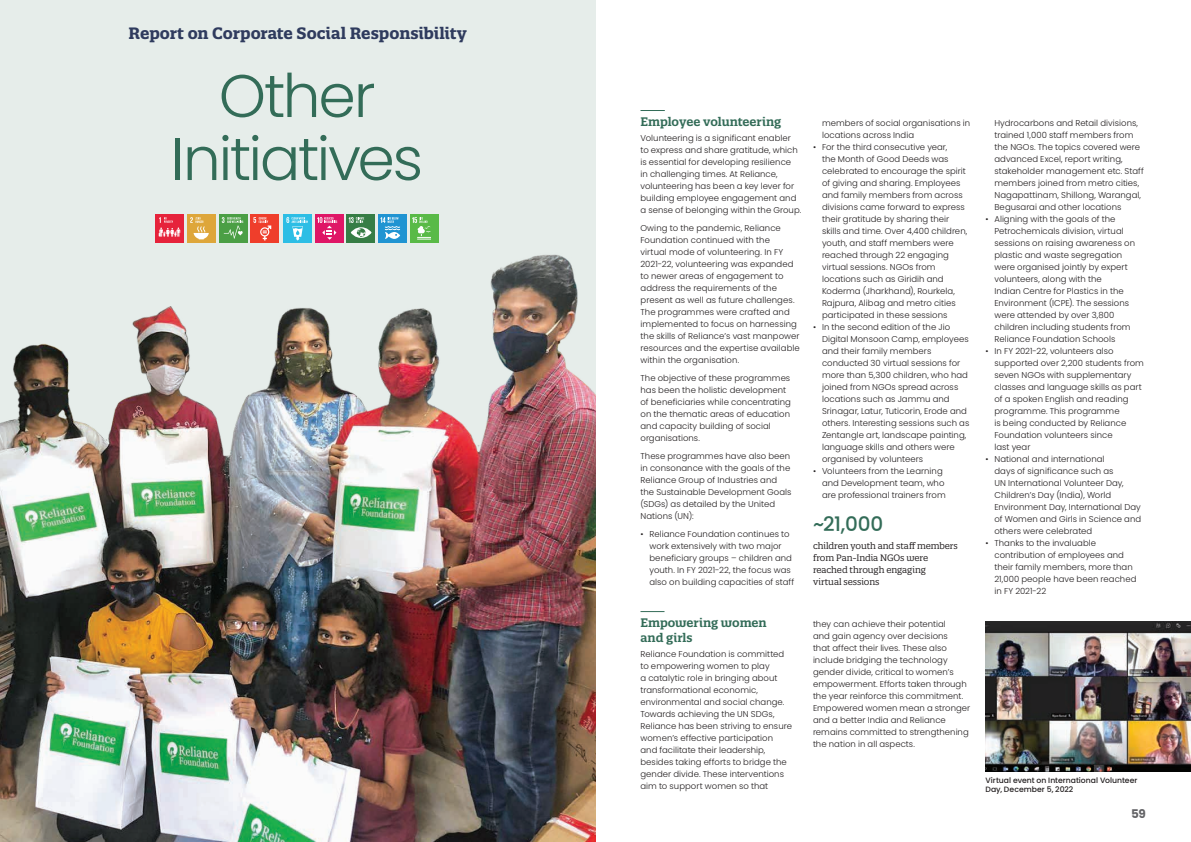
<style>
.page{position:relative;width:1191px;height:842px;background:#fff}
.page>*{position:absolute;margin:0;border:0;box-sizing:border-box;transform-origin:0 0}
.Chapter_Heading_Ligh{font:300 60px "Poppins";letter-spacing:-.04em;color:#336c58}
.callout_3{font:500 20px "Poppins";color:#336c58}
.Chapter_Title{font:700 16px "Quatro Slab";letter-spacing:-.005em;color:#2f3b5e}
.Body_head_1{font:600 12px/15px "Quatro Slab";letter-spacing:-.005em;color:#336c58}
.t1{font:700 12px "Poppins";color:#636366}
.callout_description{font:9px/12px "Quatro Slab";letter-spacing:-.01em;color:#231f20}
.Body_copy{font:300 8.5px/12px "Poppins";letter-spacing:.005em;color:#231f20}
.t2{font:500 7.7px/9px "Poppins";letter-spacing:.005em;color:#231f20}
</style>
<div class="page">
<div style="left:0;top:0;width:595px;height:842px;background:#e6edea"></div>
<img style="left:0;top:225px;width:595px;height:617px">
<div style="left:156px;top:215px;width:28px;height:28px;background:#e6233b"></div>
<svg style="left:159px;top:217px;width:21px;height:20px"></svg>
<div style="left:187px;top:215px;width:29px;height:28px;background:#dea63a"></div>
<svg style="left:190px;top:217px;width:19px;height:22px"></svg>
<div style="left:219px;top:215px;width:28px;height:28px;background:#4b9f45"></div>
<svg style="left:222px;top:217px;width:21px;height:22px"></svg>
<div style="left:283px;top:215px;width:29px;height:28px;background:#2dbee5"></div>
<svg style="left:286px;top:217px;width:22px;height:24px"></svg>
<div style="left:315px;top:215px;width:28px;height:28px;background:#df1666"></div>
<svg style="left:317px;top:217px;width:20px;height:23px"></svg>
<div style="left:347px;top:215px;width:28px;height:28px;background:#367d45"></div>
<svg style="left:349px;top:217px;width:22px;height:21px"></svg>
<div style="left:378px;top:215px;width:29px;height:28px;background:#2094d2"></div>
<svg style="left:380px;top:217px;width:20px;height:22px"></svg>
<div style="left:410px;top:215px;width:28px;height:28px;background:#59ba47"></div>
<svg style="left:412px;top:217px;width:19px;height:23px"></svg>
<div style="left:251px;top:215px;width:28px;height:28px;background:#ef3e2b"></div>
<svg style="left:253px;top:217px;width:18px;height:23px"></svg>
<svg style="left:640px;top:110px;width:25px;height:1px"></svg>
<img style="left:985px;top:621px;width:206px;height:150px">
<svg style="left:640px;top:611px;width:24px;height:1px"></svg>
<p class="Chapter_Title" style="left:128px;top:23px;width:340px">Report on Corporate Social Responsibility</p>
<p class="Chapter_Heading_Ligh" style="left:219px;top:61px;width:158px">Other</p>
<p class="Chapter_Heading_Ligh" style="left:171px;top:124px;width:253px">Initiatives</p>
<p class="Body_head_1" style="left:640px;top:114px;width:142px">Employee volunteering</p>
<p class="Body_copy" style="left:640px;top:132px;width:162px">Volunteering is a significant enabler to express and share gratitude, which is essential for developing resilience<br>in challenging times. At Reliance, volunteering has been a key lever for building employee engagement and a sense of belonging within the Group.</p>
<p class="Body_copy" style="left:640px;top:222px;width:161px">Owing to the pandemic, Reliance Foundation continued with the<br>virtual mode of volunteering. In FY 2021-22, volunteering was expanded to newer areas of engagement to address the requirements of the present as well as future challenges.<br>The programmes were crafted and implemented to focus on harnessing the skills of Reliance’s vast manpower resources and the expertise available within the organisation.</p>
<p class="Body_copy" style="left:640px;top:372px;width:152px">The objective of these programmes has been the holistic development of beneficiaries while concentrating on the thematic areas of education and capacity building of social organisations.</p>
<p class="Body_copy" style="left:640px;top:450px;width:152px">These programmes have also been in consonance with the goals of the<br>Reliance Group of Industries and the Sustainable Development Goals (SDGs) as detailed by the United<br>Nations (UN):</p>
<p class="Body_copy" style="left:649px;top:528px;width:146px;text-indent:-9px">• Reliance Foundation continues to work extensively with two major beneficiary groups – children and youth. In FY 2021-22, the focus was also on building capacities of staff</p>
<p class="Body_head_1" style="left:640px;top:615px;width:128px">Empowering women and girls</p>
<p class="Body_copy" style="left:640px;top:648px;width:153px">Reliance Foundation is committed to empowering women to play<br>a catalytic role in bringing about transformational economic, environmental and social change.<br>Towards achieving the UN SDGs,<br>Reliance has been striving to ensure women’s effective participation and facilitate their leadership, besides taking efforts to bridge the gender divide. These interventions aim to support women so that</p>
<p class="Body_copy" style="left:822px;top:117px;width:150px">members of social organisations in locations across India</p>
<p class="Body_copy" style="left:822px;top:141px;width:147px;text-indent:-9px">• For the third consecutive year,<br>the Month of Good Deeds was celebrated to encourage the spirit of giving and sharing. Employees and family members from across divisions came forward to express their gratitude by sharing their skills and time. Over 4,400 children, youth, and staff members were reached through 22 engaging virtual sessions. NGOs from locations such as Giridih and<br>Koderma (Jharkhand), Rourkela,<br>Rajpura, Alibag and metro cities participated in these sessions</p>
<p class="Body_copy" style="left:822px;top:321px;width:149px;text-indent:-9px">• In the second edition of the Jio<br>Digital Monsoon Camp, employees and their family members conducted 30 virtual sessions for more than 5,300 children, who had joined from NGOs spread across locations such as Jammu and<br>Srinagar, Latur, Tuticorin, Erode and others. Interesting sessions such as<br>Zentangle art, landscape painting, language skills and others were organised by volunteers</p>
<p class="Body_copy" style="left:822px;top:465px;width:125px;text-indent:-9px">• Volunteers from the Learning and Development team, who are professional trainers from</p>
<p class="callout_3" style="left:813px;top:512px;width:72px">~21,000</p>
<p class="callout_description" style="left:813px;top:540px;width:146px">children youth and staff members from Pan-India NGOs were reached through engaging<br>virtual sessions</p>
<p class="Body_copy" style="left:813px;top:618px;width:159px">they can achieve their potential<br>and gain agency over decisions<br>that affect their lives. These also include bridging the technology gender divide, critical to women’s empowerment. Efforts taken through the year reinforce this commitment.<br>Empowered women mean a stronger and a better India and Reliance remains committed to strengthening the nation in all aspects.</p>
<p class="Body_copy" style="left:994px;top:117px;width:151px">Hydrocarbons and Retail divisions, trained 1,000 staff members from the NGOs. The topics covered were advanced Excel, report writing, stakeholder management etc. Staff members joined from metro cities, Nagapattinam, Shillong, Warangal, Begusarai and other locations</p>
<p class="Body_copy" style="left:994px;top:213px;width:142px;text-indent:-9px">• Aligning with the goals of the<br>Petrochemicals division, virtual sessions on raising awareness on plastic and waste segregation were organised jointly by expert volunteers, along with the<br>Indian Centre for Plastics in the<br>Environment (ICPE). The sessions were attended by over 3,800 children including students from<br>Reliance Foundation Schools</p>
<p class="Body_copy" style="left:994px;top:345px;width:151px;text-indent:-9px">• In FY 2021-22, volunteers also supported over 2,200 students from seven NGOs with supplementary classes and language skills as part of a spoken English and reading programme. This programme<br>is being conducted by Reliance<br>Foundation volunteers since<br>last year</p>
<p class="Body_copy" style="left:994px;top:453px;width:148px;text-indent:-9px">• National and international<br>days of significance such as<br>UN International Volunteer Day,<br>Children’s Day (India), World<br>Environment Day, International Day of Women and Girls in Science and others were celebrated</p>
<p class="Body_copy" style="left:994px;top:537px;width:143px;text-indent:-9px">• Thanks to the invaluable contribution of employees and their family members, more than<br>21,000 people have been reached in FY 2021-22</p>
<p class="t2" style="left:985px;top:776px;width:153px">Virtual event on International Volunteer<br>Day, December 5, 2022</p>
<h3 class="t1" style="left:1131px;top:807px;width:16px">59</h3>
</div>
